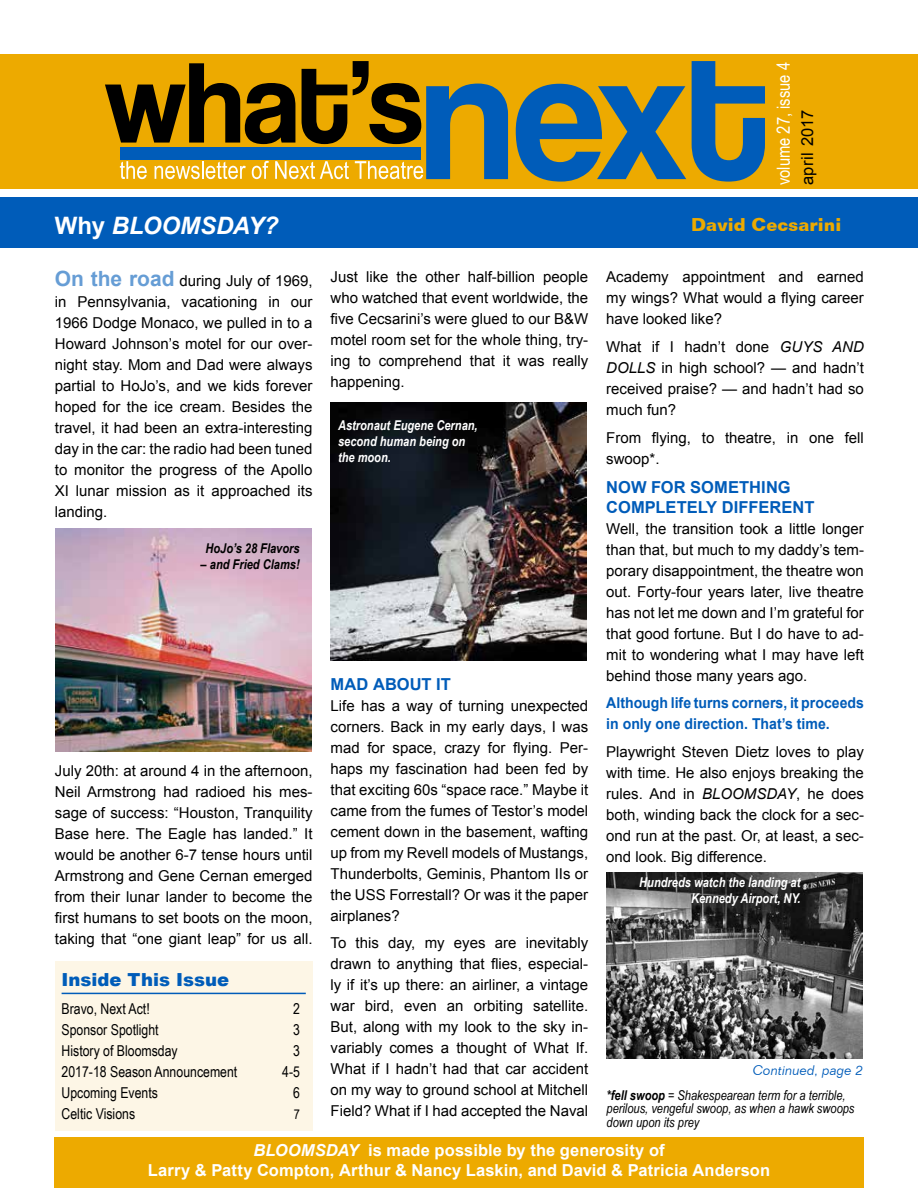
<style>
.page{position:relative;width:918px;height:1188px;background:#fff}
.page>*{position:absolute;margin:0;border:0;box-sizing:border-box;transform-origin:0 0}
.t1{font:italic 700 24px "Arial";color:#fff}
.t2{font:18px "Arial Narrow";color:#fff}
.t3{font:900 18px "Arial";color:#005cb9}
.t4{font:700 18px "Folio BT";color:#edaa00}
.t5{font:700 16.5px/19.8px "Arial";letter-spacing:.005em;color:#fff;text-align:center}
.t6{font:700 16.5px/19.5px "Arial";letter-spacing:.005em;color:#005cb9}
.t7{font:16.5px "Arial";letter-spacing:.015em;color:#000}
.t8{font:15px/21px "Arial";color:#000;text-align:justify}
.t9{font:15px "Arial Narrow";color:#000}
.t10{font:700 15px/21px "Arial";color:#005cb9;scale:.94 1}
.t11{font:italic 13.5px/13.5px "Arial Narrow";color:#000}
.t12{font:italic 700 13.5px/16.2px "Arial Narrow";color:#fff}
.t13{font:italic 700 13.5px "Arial Narrow";color:#000}
.t14{font:italic 300 13.5px "Folio BT";color:#005cb9}
.t15{font:13.5px "Arial Narrow";color:#000}
.s1{font-style:normal}
.s2{font-weight:700;font-size:21px;color:#669dd5}
.s3{font-style:italic}
.s4{font-weight:700}
</style>
<div class="page">
<div style="left:0;top:54px;width:918px;height:135px;background:#edaa00"></div>
<svg style="left:516px;top:84px;width:170px;height:98px"></svg>
<svg style="left:692px;top:61px;width:73px;height:121px"></svg>
<svg style="left:105px;top:61px;width:403px;height:118px"></svg>
<div style="left:120px;top:147px;width:301px;height:13px;background:#005cb9"></div>
<div style="left:0;top:197px;width:918px;height:50px;background:#005cb9"></div>
<div style="left:55px;top:961px;width:258px;height:170px;background:#fdf6e6"></div>
<hr style="left:62px;top:993px;width:244px;height:1px;background:#005cb9">
<div style="left:54px;top:1137px;width:810px;height:51px;background:#edaa00"></div>
<img style="left:55px;top:528px;width:256px;height:224px">
<img style="left:331px;top:402px;width:256px;height:259px">
<img style="left:607px;top:872px;width:255px;height:186px">
<p class="t2" style="left:770px;top:185px;width:125px;rotate:-90deg">volume 27, issue 4</p>
<p class="t7" style="left:797px;top:185px;width:77px;rotate:-90deg">april 2017</p>
<h1 class="t1" style="left:55px;top:210px;width:225px"><span class="s1">Why</span> BLOOMSDAY?</h1>
<p class="t4" style="left:691px;top:213px;width:152px">David Cecsarini</p>
<p class="t8" style="left:55px;top:271px;width:259px"><span class="s2">On the road</span> during July of 1969, in Pennsylvania, vacationing in our 1966 Dodge Monaco, we pulled in to a Howard Johnson’s motel for our over&shy;night stay. Mom and Dad were always partial to HoJo’s, and we kids forever hoped for the ice cream. Besides the travel, it had been an extra-interesting day in the car: the radio had been tuned to monitor the progress of the Apollo XI lunar mission as it approached its landing.</p>
<p class="t13" style="left:205px;top:538px;width:96px">HoJo’s 28 Flavors</p>
<p class="t13" style="left:201px;top:554px;width:101px">– and Fried Clams!</p>
<p class="t8" style="left:55px;top:761px;width:259px">July 20th: at around 4 in the afternoon, Neil Armstrong had radioed his mes&shy;sage of success: “Houston, Tranquility Base here. The Eagle has landed.” It would be another 6-7 tense hours until Armstrong and Gene Cernan emerged from their lunar lander to become the first humans to set boots on the moon, taking that “one giant leap” for us all.</p>
<p class="t3" style="left:62px;top:966px;width:169px">Inside This Issue</p>
<p class="t9" style="left:62px;top:997px;width:90px">Bravo, Next Act!</p>
<p class="t9" style="left:293px;top:997px;width:8px">2</p>
<p class="t9" style="left:62px;top:1018px;width:99px">Sponsor Spotlight</p>
<p class="t9" style="left:293px;top:1018px;width:8px">3</p>
<p class="t9" style="left:62px;top:1039px;width:118px">History of Bloomsday</p>
<p class="t9" style="left:293px;top:1039px;width:8px">3</p>
<p class="t9" style="left:62px;top:1060px;width:177px">2017-18 Season Announcement</p>
<p class="t9" style="left:282px;top:1060px;width:19px">4-5</p>
<p class="t9" style="left:62px;top:1081px;width:98px">Upcoming Events</p>
<p class="t9" style="left:293px;top:1081px;width:8px">6</p>
<p class="t9" style="left:62px;top:1102px;width:75px">Celtic Visions</p>
<p class="t15" style="left:294px;top:1104px;width:8px">7</p>
<p class="t8" style="left:331px;top:266px;width:259px">Just like the other half-billion people who watched that event worldwide, the five Cecsarini’s were glued to our b&amp;w motel room set for the whole thing, try&shy;ing to comprehend that it was really happening.</p>
<p class="t12" style="left:338px;top:416px;width:141px">Astronaut Eugene Cernan, second human being on the moon.</p>
<p class="t6" style="left:331px;top:675px;width:122px">MAD ABOUT IT</p>
<p class="t8" style="left:331px;top:695px;width:259px">Life has a way of turning unexpected corners. Back in my early days, I was mad for space, crazy for flying. Per&shy;haps my fascination had been fed by that exciting 60s “space race.” Maybe it came from the fumes of Testor’s model cement down in the basement, wafting up from my Revell models of Mustangs, Thunderbolts, Geminis, Phantom IIs or the USS Forrestall? Or was it the paper airplanes?</p>
<p class="t8" style="left:331px;top:933px;width:259px">To this day, my eyes are inevitably drawn to anything that flies, especial&shy;ly if it’s up there: an airliner, a vintage war bird, even an orbiting satellite.<br>But, along with my look to the sky in&shy;variably comes a thought of What If.<br>What if I hadn’t had that car accident on my way to ground school at Mitchell Field? What if I had accepted the Naval</p>
<p class="t8" style="left:606px;top:266px;width:259px">Academy appointment and earned my wings? What would a flying career have looked like?</p>
<p class="t8" style="left:606px;top:336px;width:259px">What if I hadn’t done <span class="s3">GUYS AND DOLLS</span> in high school? — and hadn’t received praise? — and hadn’t had so much fun?</p>
<p class="t8" style="left:606px;top:427px;width:259px">From flying, to theatre, in one fell swoop*.</p>
<p class="t6" style="left:606px;top:478px;width:210px">NOW FOR SOMETHING<br>COMPLETELY DIFFERENT</p>
<p class="t8" style="left:606px;top:518px;width:259px">Well, the transition took a little longer than that, but much to my daddy’s tem&shy;porary disappointment, the theatre won out. Forty-four years later, live theatre has not let me down and I’m grateful for that good fortune. But I do have to ad&shy;mit to wondering what I may have left behind those many years ago.</p>
<p class="t10" style="left:606px;top:693px;width:276px">Although life turns corners, it proceeds in only one direction. That’s time.</p>
<p class="t8" style="left:606px;top:741px;width:259px">Playwright Steven Dietz loves to play with time. He also enjoys breaking the rules. And in <span class="s3">BLOOMSDAY</span>, he does both, winding back the clock for a sec&shy;ond run at the past. Or, at least, a sec&shy;ond look. Big difference.</p>
<p class="t12" style="left:639px;top:873px;width:163px;text-align:right">Hundreds watch the landing at<br>Kennedy Airport, NY.</p>
<p class="t14" style="left:753px;top:1062px;width:112px">Continued, page 2</p>
<p class="t11" style="left:607px;top:1088px;width:249px"><span class="s4">*fell swoop</span> = Shakespearean term for a terrible, perilous, vengeful swoop, as when a hawk swoops down upon its prey</p>
<p class="t5" style="left:148px;top:1141px;width:624px"><span class="s3">BLOOMSDAY</span> is made possible by the generosity of<br>Larry &amp; Patty Compton, Arthur &amp; Nancy Laskin, and David &amp; Patricia Anderson</p>
</div>
